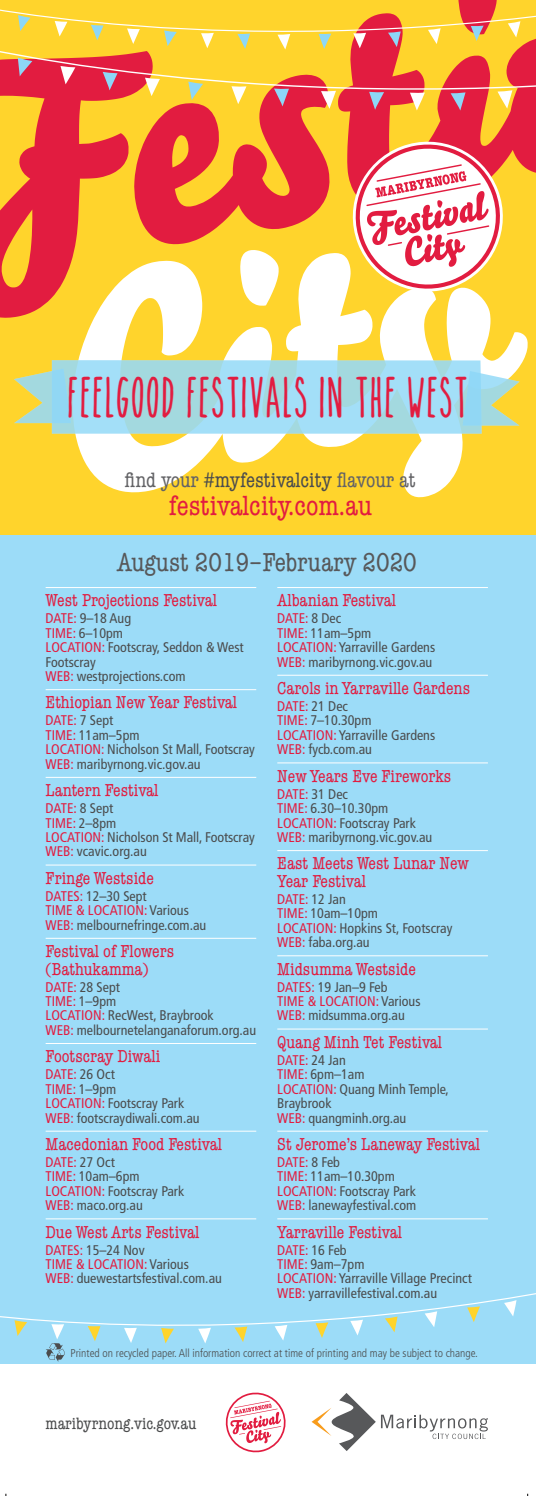
<style>
.page{position:relative;width:536px;height:1496px;background:#fff}
.page>*{position:absolute;margin:0;border:0;box-sizing:border-box;transform-origin:0 0}
.t1{font:39.38px "The Skinnybold";color:#e21c40}
.t2{font:condensed 28px "American Typewriter";color:#e21c40}
.t3{font:condensed 26.25px "American Typewriter";color:#57585a}
.t4{font:condensed 21px "American Typewriter";color:#636366}
.t5{font:condensed 17.5px/17.5px "American Typewriter";color:#e21c40}
.t6{font:condensed 16.62px "American Typewriter";color:#4b4c4d}
.t7{font:condensed 14px/14.3px "Frutiger";color:#4b4c4d}
.t8{font:300 condensed 11.38px "Frutiger";color:#4b4c4d}
.s1{color:#4b4c4d}
.s2{color:#e21c40}
</style>
<div class="page">
<div style="left:0;top:535px;width:535px;height:829px;background:#9cdcf8"></div>
<svg style="left:225px;top:1392px;width:61px;height:61px"></svg>
<svg style="left:311px;top:1393px;width:176px;height:58px"></svg>
<hr style="left:46px;top:587px;width:210px;height:1px;background:#fff">
<hr style="left:46px;top:689px;width:210px;height:1px;background:#fff">
<hr style="left:46px;top:777px;width:210px;height:1px;background:#fff">
<hr style="left:46px;top:864px;width:210px;height:1px;background:#fff">
<hr style="left:46px;top:937px;width:210px;height:1px;background:#fff">
<hr style="left:46px;top:1043px;width:210px;height:1px;background:#fff">
<hr style="left:46px;top:1130px;width:210px;height:1px;background:#fff">
<hr style="left:46px;top:1218px;width:210px;height:1px;background:#fff">
<hr style="left:277px;top:587px;width:210px;height:1px;background:#fff">
<hr style="left:277px;top:675px;width:210px;height:1px;background:#fff">
<hr style="left:277px;top:762px;width:210px;height:1px;background:#fff">
<hr style="left:277px;top:850px;width:210px;height:1px;background:#fff">
<hr style="left:277px;top:955px;width:210px;height:1px;background:#fff">
<hr style="left:277px;top:1028px;width:210px;height:1px;background:#fff">
<hr style="left:277px;top:1130px;width:210px;height:1px;background:#fff">
<hr style="left:277px;top:1218px;width:210px;height:1px;background:#fff">
<div style="left:0;top:0;width:535px;height:535px;background:#ffd42c"></div>
<svg style="left:0;top:123px;width:129px;height:194px;fill:#e21c40"></svg>
<svg style="left:134px;top:123px;width:195px;height:121px;fill:#e21c40"></svg>
<svg style="left:347px;top:123px;width:188px;height:84px;fill:#e21c40"></svg>
<svg style="left:244px;top:250px;width:21px;height:3px"></svg>
<svg style="left:73px;top:253px;width:454px;height:244px"></svg>
<svg style="left:352px;top:142px;width:150px;height:149px;background:#f5afa6"></svg>
<svg style="left:0;top:71px;width:535px;height:52px"></svg>
<svg style="left:18px;top:71px;width:14px;height:5px"></svg>
<svg style="left:102px;top:72px;width:15px;height:18px"></svg>
<svg style="left:188px;top:81px;width:15px;height:19px"></svg>
<svg style="left:274px;top:89px;width:14px;height:17px"></svg>
<svg style="left:368px;top:92px;width:15px;height:18px"></svg>
<svg style="left:450px;top:92px;width:15px;height:19px"></svg>
<svg style="left:60px;top:71px;width:15px;height:13px"></svg>
<svg style="left:145px;top:78px;width:15px;height:18px"></svg>
<svg style="left:231px;top:86px;width:15px;height:18px"></svg>
<svg style="left:320px;top:91px;width:15px;height:18px"></svg>
<svg style="left:409px;top:93px;width:15px;height:17px"></svg>
<svg style="left:497px;top:90px;width:15px;height:19px"></svg>
<svg style="left:0;top:0;width:535px;height:71px"></svg>
<svg style="left:18px;top:15px;width:13px;height:16px"></svg>
<svg style="left:91px;top:25px;width:12px;height:15px"></svg>
<svg style="left:457px;top:0;width:39px;height:41px"></svg>
<svg style="left:164px;top:30px;width:12px;height:16px"></svg>
<svg style="left:237px;top:34px;width:13px;height:15px"></svg>
<svg style="left:318px;top:34px;width:13px;height:15px"></svg>
<svg style="left:387px;top:31px;width:13px;height:16px"></svg>
<svg style="left:55px;top:21px;width:12px;height:15px"></svg>
<svg style="left:127px;top:28px;width:13px;height:16px"></svg>
<svg style="left:507px;top:21px;width:13px;height:16px"></svg>
<svg style="left:201px;top:33px;width:12px;height:15px"></svg>
<svg style="left:277px;top:34px;width:13px;height:15px"></svg>
<svg style="left:353px;top:33px;width:12px;height:15px"></svg>
<svg style="left:427px;top:28px;width:13px;height:16px"></svg>
<svg style="left:0;top:1293px;width:535px;height:51px"></svg>
<svg style="left:15px;top:1320px;width:12px;height:16px"></svg>
<svg style="left:88px;top:1325px;width:12px;height:16px"></svg>
<svg style="left:466px;top:1306px;width:13px;height:16px"></svg>
<svg style="left:161px;top:1327px;width:13px;height:16px"></svg>
<svg style="left:234px;top:1326px;width:13px;height:16px"></svg>
<svg style="left:315px;top:1322px;width:13px;height:15px"></svg>
<svg style="left:384px;top:1316px;width:13px;height:16px"></svg>
<svg style="left:124px;top:1327px;width:13px;height:16px"></svg>
<svg style="left:503px;top:1300px;width:13px;height:16px"></svg>
<svg style="left:198px;top:1327px;width:13px;height:16px"></svg>
<svg style="left:274px;top:1324px;width:13px;height:16px"></svg>
<svg style="left:350px;top:1319px;width:12px;height:16px"></svg>
<svg style="left:424px;top:1311px;width:12px;height:16px"></svg>
<svg style="left:14px;top:360px;width:505px;height:73px;background:#aadcdf"></svg>
<svg style="left:46px;top:1324px;width:19px;height:37px"></svg>
<h1 class="t1" style="left:70px;top:376px;width:403px">FEELGOOD FESTIVALS IN THE WEST</h1>
<h3 class="t4" style="left:124px;top:469px;width:292px">find your <span class="s1">#myfestivalcity</span> flavour at</h3>
<h2 class="t2" style="left:168px;top:490px;width:204px">festivalcity.com.au</h2>
<h3 class="t3" style="left:117px;top:548px;width:301px">August 2019–February 2020</h3>
<p class="t5" style="left:46px;top:591px;width:173px">West Projections Festival</p>
<p class="t7" style="left:46px;top:611px;width:199px"><span class="s2">DATE:</span> 9–18 Aug<br><span class="s2">TIME:</span> 6–10pm<br><span class="s2">LOCATION:</span> Footscray, Seddon &amp; West<br>Footscray<br><span class="s2">WEB:</span> westprojections.com</p>
<p class="t5" style="left:46px;top:693px;width:193px">Ethiopian New Year Festival</p>
<p class="t7" style="left:46px;top:713px;width:210px"><span class="s2">DATE:</span> 7 Sept<br><span class="s2">TIME:</span> 11am–5pm<br><span class="s2">LOCATION:</span> Nicholson St Mall, Footscray<br><span class="s2">WEB:</span> maribyrnong.vic.gov.au</p>
<p class="t5" style="left:46px;top:781px;width:114px">Lantern Festival</p>
<p class="t7" style="left:46px;top:801px;width:210px"><span class="s2">DATE:</span> 8 Sept<br><span class="s2">TIME:</span> 2–8pm<br><span class="s2">LOCATION:</span> Nicholson St Mall, Footscray<br><span class="s2">WEB:</span> vcavic.org.au</p>
<p class="t5" style="left:46px;top:869px;width:110px">Fringe Westside</p>
<p class="t7" style="left:46px;top:888px;width:162px"><span class="s2">DATES:</span> 12–30 Sept<br><span class="s2">TIME &amp; LOCATION:</span> Various<br><span class="s2">WEB:</span> melbournefringe.com.au</p>
<p class="t5" style="left:46px;top:942px;width:130px">Festival of Flowers (Bathukamma)</p>
<p class="t7" style="left:46px;top:979px;width:212px"><span class="s2">DATE:</span> 28 Sept<br><span class="s2">TIME:</span> 1–9pm<br><span class="s2">LOCATION:</span> RecWest, Braybrook<br><span class="s2">WEB:</span> melbournetelanganaforum.org.au</p>
<p class="t5" style="left:46px;top:1047px;width:116px">Footscray Diwali</p>
<p class="t7" style="left:46px;top:1067px;width:155px"><span class="s2">DATE:</span> 26 Oct<br><span class="s2">TIME:</span> 1–9pm<br><span class="s2">LOCATION:</span> Footscray Park<br><span class="s2">WEB:</span> footscraydiwali.com.au</p>
<p class="t5" style="left:46px;top:1135px;width:178px">Macedonian Food Festival</p>
<p class="t7" style="left:46px;top:1154px;width:140px"><span class="s2">DATE:</span> 27 Oct<br><span class="s2">TIME:</span> 10am–6pm<br><span class="s2">LOCATION:</span> Footscray Park<br><span class="s2">WEB:</span> maco.org.au</p>
<p class="t5" style="left:46px;top:1222px;width:155px">Due West Arts Festival</p>
<p class="t7" style="left:46px;top:1242px;width:177px"><span class="s2">DATES:</span> 15–24 Nov<br><span class="s2">TIME &amp; LOCATION:</span> Various<br><span class="s2">WEB:</span> duewestartsfestival.com.au</p>
<p class="t5" style="left:277px;top:591px;width:120px">Albanian Festival</p>
<p class="t7" style="left:277px;top:611px;width:159px"><span class="s2">DATE:</span> 8 Dec<br><span class="s2">TIME:</span> 11am–5pm<br><span class="s2">LOCATION:</span> Yarraville Gardens<br><span class="s2">WEB:</span> maribyrnong.vic.gov.au</p>
<p class="t5" style="left:277px;top:679px;width:194px">Carols in Yarraville Gardens</p>
<p class="t7" style="left:277px;top:699px;width:159px"><span class="s2">DATE:</span> 21 Dec<br><span class="s2">TIME:</span> 7–10.30pm<br><span class="s2">LOCATION:</span> Yarraville Gardens<br><span class="s2">WEB:</span> fycb.com.au</p>
<p class="t5" style="left:277px;top:767px;width:175px">New Years Eve Fireworks</p>
<p class="t7" style="left:277px;top:786px;width:156px"><span class="s2">DATE:</span> 31 Dec<br><span class="s2">TIME:</span> 6.30–10.30pm<br><span class="s2">LOCATION:</span> Footscray Park<br><span class="s2">WEB:</span> maribyrnong.vic.gov.au</p>
<p class="t5" style="left:277px;top:854px;width:193px">East Meets West Lunar New<br>Year Festival</p>
<p class="t7" style="left:277px;top:892px;width:176px"><span class="s2">DATE:</span> 12 Jan<br><span class="s2">TIME:</span> 10am–10pm<br><span class="s2">LOCATION:</span> Hopkins St, Footscray<br><span class="s2">WEB:</span> faba.org.au</p>
<p class="t5" style="left:277px;top:959px;width:140px">Midsumma Westside</p>
<p class="t7" style="left:277px;top:979px;width:145px"><span class="s2">DATES:</span> 19 Jan–9 Feb<br><span class="s2">TIME &amp; LOCATION:</span> Various<br><span class="s2">WEB:</span> midsumma.org.au</p>
<p class="t5" style="left:277px;top:1033px;width:166px">Quang Minh Tet Festival</p>
<p class="t7" style="left:277px;top:1052px;width:173px"><span class="s2">DATE:</span> 24 Jan<br><span class="s2">TIME:</span> 6pm–1am<br><span class="s2">LOCATION:</span> Quang Minh Temple,<br>Braybrook<br><span class="s2">WEB:</span> quangminh.org.au</p>
<p class="t5" style="left:277px;top:1135px;width:204px">St Jerome’s Laneway Festival</p>
<p class="t7" style="left:277px;top:1154px;width:140px"><span class="s2">DATE:</span> 8 Feb<br><span class="s2">TIME:</span> 11am–10.30pm<br><span class="s2">LOCATION:</span> Footscray Park<br><span class="s2">WEB:</span> lanewayfestival.com</p>
<p class="t5" style="left:277px;top:1222px;width:126px">Yarraville Festival</p>
<p class="t7" style="left:277px;top:1242px;width:196px"><span class="s2">DATE:</span> 16 Feb<br><span class="s2">TIME:</span> 9am–7pm<br><span class="s2">LOCATION:</span> Yarraville Village Precinct<br><span class="s2">WEB:</span> yarravillefestival.com.au</p>
<p class="t8" style="left:70px;top:1346px;width:408px">Printed on recycled paper. All information correct at time of printing and may be subject to change.</p>
<p class="t6" style="left:46px;top:1413px;width:152px">maribyrnong.vic.gov.au</p>
</div>
